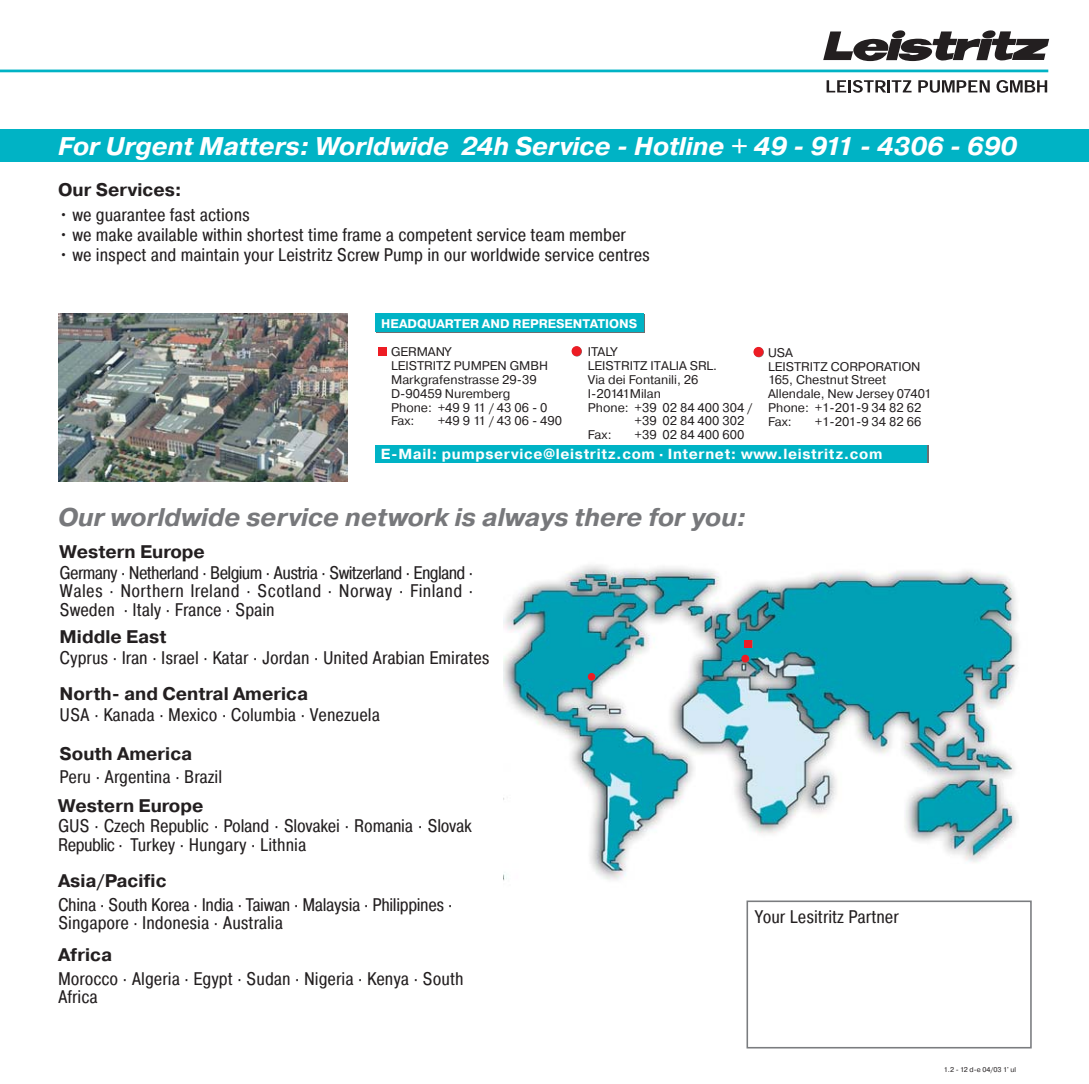
<style>
.page{position:relative;width:1089px;height:1084px;background:#fff}
.page>*{position:absolute;margin:0;border:0;box-sizing:border-box;transform-origin:0 0}
.t1{font:italic 25.6px "Pragmatica Bold A";color:#fff}
.t2{font:italic 25.6px "Pragmatica Bold A";color:#77787b}
.t3{font:18.2px/18.2px "Pragmatica Cond A";color:#231f20}
.t4{font:18.2px "Pragmatica Bold A";color:#231f20}
.t5{font:18.2px/18.2px "Pragmatica Cond A";letter-spacing:-.02em;color:#231f20}
.t6{font:14.6px "Pragmatica Bold A";letter-spacing:.04em;color:#fff}
.t7{font:12.6px/13.8px "Pragmatica Book A";color:#231f20}
.t8{font:12.6px "Pragmatica Bold A";color:#fff}
.t9{font:7px "Pragmatica Book A";color:#231f20}
</style>
<div class="page">
<svg style="left:823px;top:30px;width:226px;height:31px"></svg>
<svg style="left:826px;top:80px;width:85px;height:13px"></svg>
<svg style="left:918px;top:80px;width:71px;height:13px"></svg>
<svg style="left:996px;top:80px;width:51px;height:13px"></svg>
<hr style="left:0;top:69px;width:1048px;height:3px;background:#00b3c5">
<div style="left:0;top:129px;width:1088px;height:33px;background:#00b3c5"></div>
<img style="left:58px;top:313px;width:289px;height:168px">
<div style="left:746px;top:900px;width:285px;height:148px;border:2px solid #7a7c7f"></div>
<div style="left:377px;top:445px;width:551px;height:18px;background:#00b3c5"></div>
<div style="left:375px;top:444px;width:552px;height:18px;background:#00b3c5"></div>
<div style="left:571px;top:346px;width:10px;height:10px;background:#ed1c24;border-radius:50%"></div>
<div style="left:753px;top:347px;width:10px;height:10px;background:#ed1c24;border-radius:50%"></div>
<div style="left:375px;top:313px;width:268px;height:19px;background:#00b3c5"></div>
<div style="left:378px;top:347px;width:9px;height:9px;background:#ed1c24"></div>
<img style="left:503px;top:565px;width:516px;height:316px">
<div style="left:741px;top:654px;width:8px;height:8px;background:#ed1c24;border-radius:50%"></div>
<svg style="left:587px;top:672px;width:8px;height:8px"></svg>
<div style="left:744px;top:640px;width:8px;height:7px;background:#ed1c24"></div>
<h1 class="t1" style="left:58px;top:136px;width:960px">For Urgent Matters: Worldwide 24h Service - Hotline + 49 - 911 - 4306 - 690</h1>
<p class="t4" style="left:58px;top:182px;width:125px">Our Services:</p>
<p class="t3" style="left:58px;top:207px;width:193px">• we guarantee fast actions</p>
<p class="t3" style="left:58px;top:227px;width:569px">• we make available within shortest time frame a competent service team member</p>
<p class="t3" style="left:58px;top:247px;width:593px">• we inspect and maintain your Leistritz Screw Pump in our worldwide service centres</p>
<p class="t8" style="left:381px;top:318px;width:258px">HEADQUARTER AND REPRESENTATIONS</p>
<p class="t7" style="left:391px;top:346px;width:158px">GERMANY<br>LEISTRITZ PUMPEN GMBH<br>Markgrafenstrasse 29-39<br>D-90459 Nuremberg<br>Phone: +49 9 11 / 43 06 - 0<br>Fax:</p>
<p class="t7" style="left:437px;top:415px;width:126px">+49 9 11 / 43 06 - 490</p>
<p class="t7" style="left:588px;top:346px;width:30px">ITALY</p>
<p class="t7" style="left:588px;top:360px;width:131px">LEISTRITZ ITALIA SRL.</p>
<p class="t7" style="left:588px;top:373px;width:112px">Via dei Fontanili, 26</p>
<p class="t7" style="left:588px;top:387px;width:75px">I-20141Milan</p>
<p class="t7" style="left:588px;top:401px;width:166px">Phone: +39 02 84 400 304 /</p>
<p class="t7" style="left:634px;top:415px;width:111px">+39 02 84 400 302</p>
<p class="t7" style="left:588px;top:429px;width:25px">Fax:</p>
<p class="t7" style="left:634px;top:429px;width:111px">+39 02 84 400 600</p>
<p class="t7" style="left:768px;top:346px;width:165px">USA<br>LEISTRITZ CORPORATION<br>165, Chestnut Street<br>Allendale, New Jersey 07401<br>Phone: +1-201-9 34 82 62<br>Fax:</p>
<p class="t7" style="left:814px;top:415px;width:108px">+1-201-9 34 82 66</p>
<p class="t6" style="left:381px;top:448px;width:503px">E-Mail: pumpservice@leistritz.com · Internet: www.leistritz.com</p>
<h1 class="t2" style="left:58px;top:507px;width:690px">Our worldwide service network is always there for you:</h1>
<p class="t4" style="left:60px;top:545px;width:147px">Western Europe</p>
<p class="t3" style="left:60px;top:565px;width:415px;text-align:justify">Germany · Netherland · Belgium · Austria · Switzerland · England · Wales · Northern Ireland · Scotland · Norway · Finland · Sweden · Italy · France · Spain</p>
<p class="t4" style="left:60px;top:629px;width:108px">Middle East</p>
<p class="t3" style="left:60px;top:649px;width:431px">Cyprus · Iran · Israel · Katar · Jordan · United Arabian Emirates</p>
<p class="t4" style="left:60px;top:686px;width:250px">North- and Central America</p>
<p class="t3" style="left:60px;top:706px;width:322px">USA · Kanada · Mexico · Columbia · Venezuela</p>
<p class="t4" style="left:60px;top:746px;width:134px">South America</p>
<p class="t3" style="left:60px;top:768px;width:164px">Peru · Argentina · Brazil</p>
<p class="t4" style="left:58px;top:798px;width:147px">Western Europe</p>
<p class="t3" style="left:58px;top:818px;width:415px">GUS · Czech Republic · Poland · Slovakei · Romania · Slovak<br>Republic · Turkey · Hungary · Lithnia</p>
<p class="t4" style="left:58px;top:873px;width:110px">Asia/Pacific</p>
<p class="t5" style="left:58px;top:896px;width:396px">China · South Korea · India · Taiwan · Malaysia · Philippines ·<br>Singapore · Indonesia · Australia</p>
<p class="t4" style="left:58px;top:947px;width:56px">Africa</p>
<p class="t3" style="left:58px;top:970px;width:407px">Morocco · Algeria · Egypt · Sudan · Nigeria · Kenya · South<br>Africa</p>
<p class="t3" style="left:754px;top:908px;width:146px">Your Lesitritz Partner</p>
<p class="t9" style="left:943px;top:1066px;width:74px">1.2 - 12 d-e 04/03 1' ul</p>
</div>
